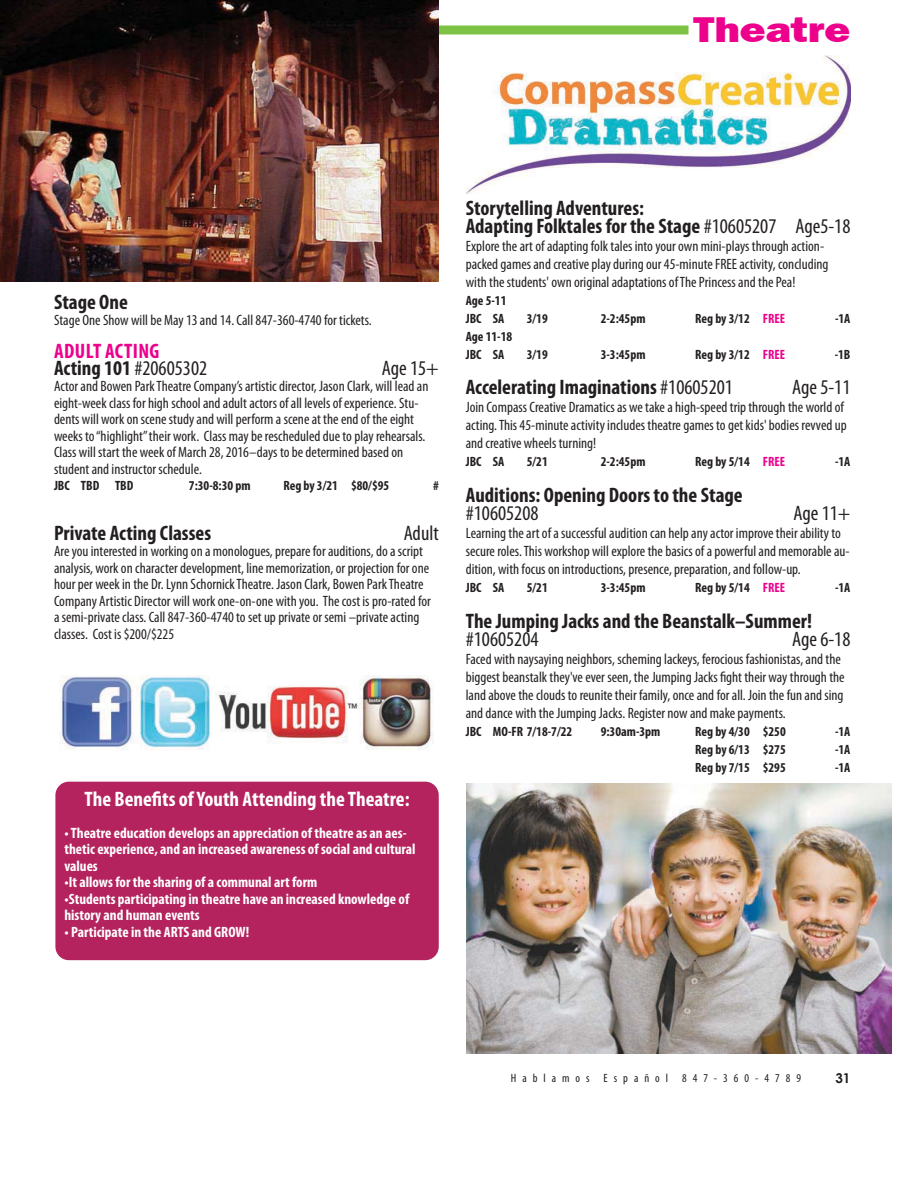
<style>
.page{position:relative;width:918px;height:1188px;background:#fff}
.page>*{position:absolute;margin:0;border:0;box-sizing:border-box;transform-origin:0 0}
.t1{font:700 condensed 21px/18px "Myriad Pro";color:#231f20}
.t2{font:condensed 21px "Myriad Pro";color:#231f20}
.t3{font:700 condensed 21px "Myriad Pro";color:#fff}
.t4{font:700 condensed 21px/16.5px "Myriad Pro";letter-spacing:.01em;color:#ec008c}
.t5{font:condensed 15px/16.5px "Myriad Pro";color:#231f20}
.t6{font:700 condensed 15px/16.5px "Myriad Pro";color:#fff}
.t7{font:700 condensed 13.5px/18px "Myriad Pro";color:#231f20}
.t8{font:condensed 12px "Myriad Pro";letter-spacing:.5em;color:#231f20}
.s1{color:#231f20}
.s2{font-weight:400;color:#231f20}
.s3{font-weight:400}
.s4{color:#ec008c}
</style>
<div class="page">
<div style="left:0;top:26px;width:689px;height:8px;background:#7dc244"></div>
<img style="left:467px;top:55px;width:384px;height:139px">
<div style="left:55px;top:782px;width:384px;height:178px;background:#b4235e;border-radius:14px"></div>
<img style="left:0;top:0;width:438px;height:281px">
<img style="left:60px;top:675px;width:373px;height:75px">
<img style="left:466px;top:783px;width:425px;height:270px">
<h1 class="t1" style="left:54px;top:294px;width:75px">Stage One</h1>
<p class="t5" style="left:54px;top:313px;width:319px">Stage One Show will be May 13 and 14. Call 847-360-4740 for tickets.</p>
<h1 class="t4" style="left:54px;top:344px;width:155px">ADULT ACTING<br><span class="s1">Acting 101</span> <span class="s2">#20605302</span></h1>
<h1 class="t2" style="left:382px;top:360px;width:58px">Age 15+</h1>
<p class="t5" style="left:54px;top:379px;width:376px">Actor and Bowen Park Theatre Company’s artistic director, Jason Clark, will lead an eight-week class for high school and adult actors of all levels of experience. Stu&shy;dents will work on scene study and will perform a scene at the end of the eight weeks to “highlight” their work. Class may be rescheduled due to play rehearsals.<br>Class will start the week of March 28, 2016–days to be determined based on student and instructor schedule.</p>
<p class="t7" style="left:54px;top:477px;width:81px">JBC TBD TBD</p>
<p class="t7" style="left:189px;top:477px;width:63px">7:30-8:30 pm</p>
<p class="t7" style="left:283px;top:477px;width:107px">Reg by 3/21 $80/$95</p>
<p class="t7" style="left:433px;top:477px;width:7px">#</p>
<h1 class="t1" style="left:54px;top:525px;width:159px">Private Acting Classes</h1>
<h1 class="t2" style="left:404px;top:524px;width:37px">Adult</h1>
<p class="t5" style="left:54px;top:544px;width:378px">Are you interested in working on a monologues, prepare for auditions, do a script analysis, work on character development, line memorization, or projection for one hour per week in the Dr. Lynn Schornick Theatre. Jason Clark, Bowen Park Theatre Company Artistic Director will work one-on-one with you. The cost is pro-rated for a semi-private class. Call 847-360-4740 to set up private or semi –private acting classes. Cost is $200/$225</p>
<h1 class="t3" style="left:85px;top:791px;width:327px">The Benefits of Youth Attending the Theatre:</h1>
<p class="t6" style="left:64px;top:826px;width:353px">• Theatre education develops an appreciation of theatre as an aes&shy;thetic experience, and an increased awareness of social and cultural values</p>
<p class="t6" style="left:64px;top:875px;width:254px">•It allows for the sharing of a communal art form</p>
<p class="t6" style="left:64px;top:892px;width:346px">•Students participating in theatre have an increased knowledge of history and human events</p>
<p class="t6" style="left:64px;top:925px;width:186px">• Participate in the ARTS and GROW!</p>
<h1 class="t1" style="left:466px;top:200px;width:386px">Storytelling Adventures:<br>Adapting Folktales for the Stage <span class="s3">#10605207 Age5-18</span></h1>
<p class="t5" style="left:466px;top:238px;width:364px;line-height:18px">Explore the art of adapting folk tales into your own mini-plays through action&shy;packed games and creative play during our 45-minute FREE activity, concluding with the students' own original adaptations of The Princess and the Pea!</p>
<p class="t7" style="left:466px;top:292px;width:42px">Age 5-11<br>JBC SA</p>
<p class="t7" style="left:527px;top:310px;width:23px">3/19</p>
<p class="t7" style="left:601px;top:310px;width:46px">2-2:45pm</p>
<p class="t7" style="left:695px;top:310px;width:91px">Reg by 3/12 <span class="s4">FREE</span></p>
<p class="t7" style="left:835px;top:310px;width:17px">-1A</p>
<p class="t7" style="left:466px;top:328px;width:48px">Age 11-18<br>JBC SA</p>
<p class="t7" style="left:527px;top:346px;width:23px">3/19</p>
<p class="t7" style="left:601px;top:346px;width:46px">3-3:45pm</p>
<p class="t7" style="left:695px;top:346px;width:91px">Reg by 3/12 <span class="s4">FREE</span></p>
<p class="t7" style="left:835px;top:346px;width:17px">-1B</p>
<h1 class="t1" style="left:466px;top:379px;width:269px">Accelerating Imaginations <span class="s3">#10605201</span></h1>
<h1 class="t2" style="left:792px;top:379px;width:60px">Age 5-11</h1>
<p class="t5" style="left:466px;top:399px;width:382px;line-height:18px">Join Compass Creative Dramatics as we take a high-speed trip through the world of acting. This 45-minute activity includes theatre games to get kids' bodies revved up and creative wheels turning!</p>
<p class="t7" style="left:466px;top:454px;width:40px">JBC SA</p>
<p class="t7" style="left:527px;top:454px;width:23px">5/21</p>
<p class="t7" style="left:601px;top:454px;width:46px">2-2:45pm</p>
<p class="t7" style="left:695px;top:454px;width:91px">Reg by 5/14 <span class="s4">FREE</span></p>
<p class="t7" style="left:835px;top:454px;width:17px">-1A</p>
<h1 class="t1" style="left:466px;top:487px;width:278px">Auditions: Opening Doors to the Stage</h1>
<h1 class="t2" style="left:466px;top:505px;width:74px">#10605208</h1>
<h1 class="t2" style="left:794px;top:505px;width:58px">Age 11+</h1>
<p class="t5" style="left:466px;top:525px;width:385px;line-height:18px">Learning the art of a successful audition can help any actor improve their ability to secure roles. This workshop will explore the basics of a powerful and memorable au&shy;dition, with focus on introductions, presence, preparation, and follow-up.</p>
<p class="t7" style="left:466px;top:580px;width:40px">JBC SA</p>
<p class="t7" style="left:527px;top:580px;width:23px">5/21</p>
<p class="t7" style="left:601px;top:580px;width:46px">3-3:45pm</p>
<p class="t7" style="left:695px;top:580px;width:91px">Reg by 5/14 <span class="s4">FREE</span></p>
<p class="t7" style="left:835px;top:580px;width:17px">-1A</p>
<h1 class="t1" style="left:466px;top:613px;width:348px">The Jumping Jacks and the Beanstalk–Summer!</h1>
<h1 class="t2" style="left:466px;top:631px;width:74px">#10605204</h1>
<h1 class="t2" style="left:792px;top:631px;width:60px">Age 6-18</h1>
<p class="t5" style="left:466px;top:651px;width:380px;line-height:18px">Faced with naysaying neighbors, scheming lackeys, ferocious fashionistas, and the biggest beanstalk they've ever seen, the Jumping Jacks fight their way through the land above the clouds to reunite their family, once and for all. Join the fun and sing and dance with the Jumping Jacks. Register now and make payments.</p>
<p class="t7" style="left:466px;top:724px;width:108px">JBC MO-FR 7/18-7/22</p>
<p class="t7" style="left:601px;top:724px;width:61px">9:30am-3pm</p>
<p class="t7" style="left:695px;top:724px;width:92px">Reg by 4/30 $250</p>
<p class="t7" style="left:835px;top:724px;width:17px">-1A</p>
<p class="t7" style="left:695px;top:742px;width:92px">Reg by 6/13 $275</p>
<p class="t7" style="left:835px;top:742px;width:17px">-1A</p>
<p class="t7" style="left:695px;top:760px;width:92px">Reg by 7/15 $295</p>
<p class="t7" style="left:835px;top:760px;width:17px">-1A</p>
<p class="t8" style="left:511px;top:1074px;width:292px">Hablamos Español 847-360-4789</p>
</div>
